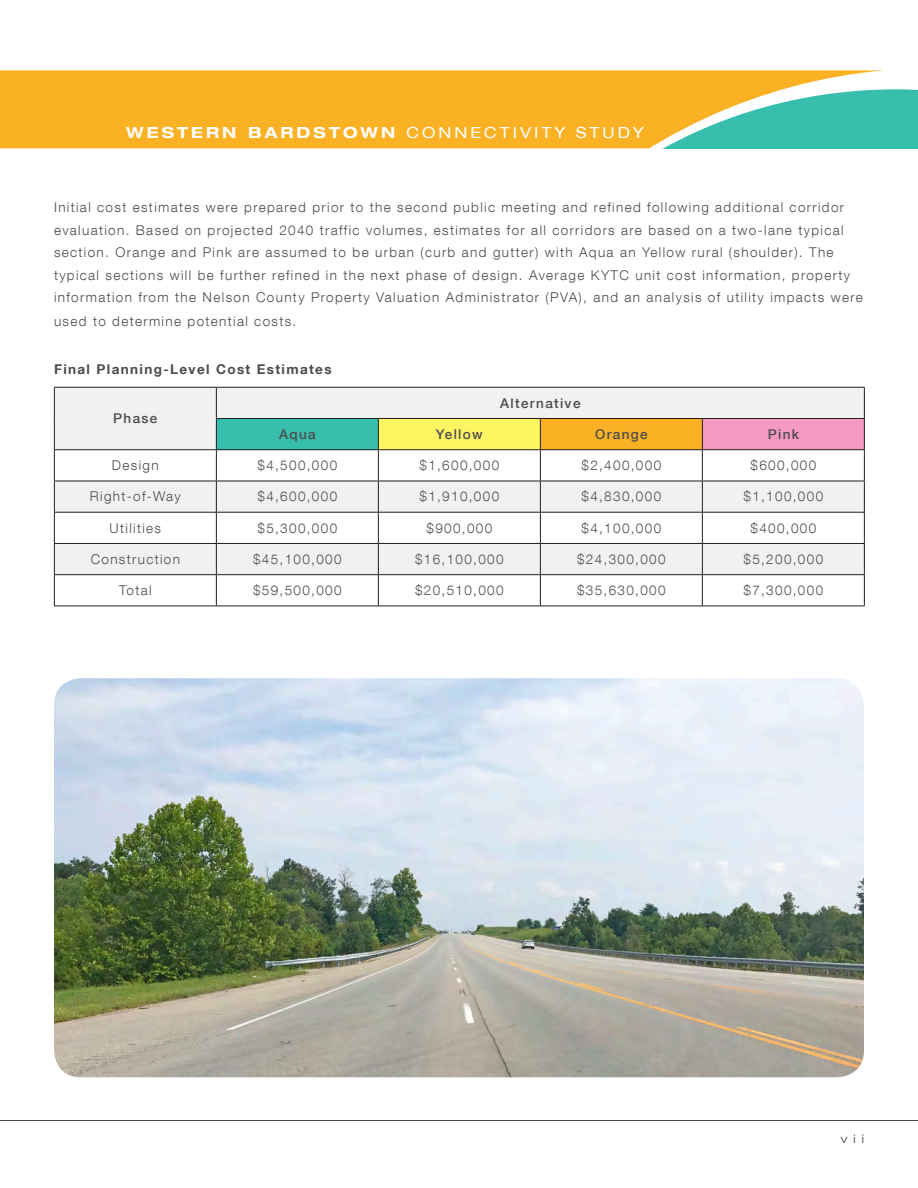
<style>
.page{position:relative;width:918px;height:1188px;background:#fff}
.page>*{position:absolute;margin:0;border:0;box-sizing:border-box;transform-origin:0 0}
.t1{font:expanded 15.3px "Helvetica Neue LT Com";letter-spacing:.2em;color:#fff}
.Body{font:300 13.5px/22.5px "Helvetica Neue LT Com";letter-spacing:.1em;color:#4b4c4d}
.Body-2{font:500 13.5px "Helvetica Neue LT Com";letter-spacing:.1em;color:#4b4c4d}
.Figure{font:700 13.5px "Helvetica Neue LT Com";letter-spacing:.1em;color:#4b4c4d}
.t2{font:300 expanded 12px "Helvetica Neue LT Com";color:#4b4c4d}
.s1{font-weight:700}
</style>
<div class="page">
<hr style="left:0;top:1120px;width:918px;height:1px;background:#4b4c4d">
<div style="left:0;top:70px;width:588px;height:78px;background:#fbb124"></div>
<svg style="left:588px;top:70px;width:330px;height:78px;background:#adc179"></svg>
<svg style="left:55px;top:388px;width:809px;height:186px;fill:#f0f1f0"></svg>
<div style="left:216px;top:419px;width:162px;height:31px;background:#38beac"></div>
<div style="left:378px;top:419px;width:162px;height:31px;background:#fff461"></div>
<div style="left:540px;top:419px;width:162px;height:31px;background:#fbb124"></div>
<div style="left:702px;top:419px;width:162px;height:31px;background:#f499c2"></div>
<hr style="left:54px;top:387px;width:162px;height:1px;background:#231f20">
<hr style="left:54px;top:388px;width:1px;height:31px;background:#231f20">
<hr style="left:54px;top:419px;width:1px;height:30px;background:#231f20">
<hr style="left:216px;top:387px;width:162px;height:1px;background:#231f20">
<hr style="left:216px;top:388px;width:1px;height:30px;background:#231f20">
<hr style="left:378px;top:387px;width:162px;height:1px;background:#231f20">
<hr style="left:540px;top:387px;width:162px;height:1px;background:#231f20">
<hr style="left:702px;top:387px;width:163px;height:1px;background:#231f20">
<hr style="left:864px;top:388px;width:1px;height:30px;background:#231f20">
<hr style="left:216px;top:418px;width:162px;height:1px;background:#231f20">
<hr style="left:216px;top:419px;width:1px;height:30px;background:#231f20">
<hr style="left:378px;top:418px;width:162px;height:1px;background:#231f20">
<hr style="left:378px;top:419px;width:1px;height:30px;background:#231f20">
<hr style="left:540px;top:418px;width:162px;height:1px;background:#231f20">
<hr style="left:540px;top:419px;width:1px;height:30px;background:#231f20">
<hr style="left:702px;top:418px;width:163px;height:1px;background:#231f20">
<hr style="left:702px;top:419px;width:1px;height:30px;background:#231f20">
<hr style="left:864px;top:419px;width:1px;height:30px;background:#231f20">
<hr style="left:54px;top:449px;width:162px;height:1px;background:#231f20">
<hr style="left:54px;top:450px;width:1px;height:31px;background:#231f20">
<hr style="left:216px;top:449px;width:162px;height:1px;background:#231f20">
<hr style="left:216px;top:450px;width:1px;height:31px;background:#231f20">
<hr style="left:378px;top:449px;width:162px;height:1px;background:#231f20">
<hr style="left:378px;top:450px;width:1px;height:31px;background:#231f20">
<hr style="left:540px;top:449px;width:162px;height:1px;background:#231f20">
<hr style="left:540px;top:450px;width:1px;height:31px;background:#231f20">
<hr style="left:702px;top:449px;width:163px;height:1px;background:#231f20">
<hr style="left:702px;top:450px;width:1px;height:31px;background:#231f20">
<hr style="left:864px;top:450px;width:1px;height:31px;background:#231f20">
<hr style="left:54px;top:481px;width:162px;height:1px;background:#231f20">
<hr style="left:54px;top:481px;width:1px;height:31px;background:#231f20">
<hr style="left:216px;top:481px;width:162px;height:1px;background:#231f20">
<hr style="left:216px;top:481px;width:1px;height:31px;background:#231f20">
<hr style="left:378px;top:481px;width:162px;height:1px;background:#231f20">
<hr style="left:378px;top:481px;width:1px;height:31px;background:#231f20">
<hr style="left:540px;top:481px;width:162px;height:1px;background:#231f20">
<hr style="left:540px;top:481px;width:1px;height:31px;background:#231f20">
<hr style="left:702px;top:481px;width:163px;height:1px;background:#231f20">
<hr style="left:702px;top:481px;width:1px;height:31px;background:#231f20">
<hr style="left:864px;top:481px;width:1px;height:31px;background:#231f20">
<hr style="left:54px;top:512px;width:162px;height:1px;background:#231f20">
<hr style="left:54px;top:513px;width:1px;height:30px;background:#231f20">
<hr style="left:216px;top:512px;width:162px;height:1px;background:#231f20">
<hr style="left:216px;top:513px;width:1px;height:30px;background:#231f20">
<hr style="left:378px;top:512px;width:162px;height:1px;background:#231f20">
<hr style="left:378px;top:513px;width:1px;height:30px;background:#231f20">
<hr style="left:540px;top:512px;width:162px;height:1px;background:#231f20">
<hr style="left:540px;top:513px;width:1px;height:30px;background:#231f20">
<hr style="left:702px;top:512px;width:163px;height:1px;background:#231f20">
<hr style="left:702px;top:513px;width:1px;height:30px;background:#231f20">
<hr style="left:864px;top:513px;width:1px;height:30px;background:#231f20">
<hr style="left:54px;top:543px;width:162px;height:1px;background:#231f20">
<hr style="left:54px;top:544px;width:1px;height:30px;background:#231f20">
<hr style="left:216px;top:543px;width:162px;height:1px;background:#231f20">
<hr style="left:216px;top:544px;width:1px;height:30px;background:#231f20">
<hr style="left:378px;top:543px;width:162px;height:1px;background:#231f20">
<hr style="left:378px;top:544px;width:1px;height:30px;background:#231f20">
<hr style="left:540px;top:543px;width:162px;height:1px;background:#231f20">
<hr style="left:540px;top:544px;width:1px;height:30px;background:#231f20">
<hr style="left:702px;top:543px;width:163px;height:1px;background:#231f20">
<hr style="left:702px;top:544px;width:1px;height:30px;background:#231f20">
<hr style="left:864px;top:544px;width:1px;height:30px;background:#231f20">
<hr style="left:54px;top:574px;width:162px;height:1px;background:#231f20">
<hr style="left:54px;top:575px;width:1px;height:31px;background:#231f20">
<hr style="left:216px;top:574px;width:162px;height:1px;background:#231f20">
<hr style="left:216px;top:575px;width:1px;height:31px;background:#231f20">
<hr style="left:378px;top:574px;width:162px;height:1px;background:#231f20">
<hr style="left:378px;top:575px;width:1px;height:31px;background:#231f20">
<hr style="left:540px;top:574px;width:162px;height:1px;background:#231f20">
<hr style="left:540px;top:575px;width:1px;height:31px;background:#231f20">
<hr style="left:702px;top:574px;width:163px;height:1px;background:#231f20">
<hr style="left:702px;top:575px;width:1px;height:31px;background:#231f20">
<hr style="left:864px;top:575px;width:1px;height:31px;background:#231f20">
<hr style="left:54px;top:606px;width:162px;height:1px;background:#231f20">
<hr style="left:216px;top:606px;width:162px;height:1px;background:#231f20">
<hr style="left:378px;top:606px;width:162px;height:1px;background:#231f20">
<hr style="left:540px;top:606px;width:162px;height:1px;background:#231f20">
<hr style="left:702px;top:606px;width:163px;height:1px;background:#231f20">
<img style="left:54px;top:678px;width:810px;height:399px">
<p class="t1" style="left:126px;top:123px;width:519px"><span class="s1">WESTERN BARDSTOWN</span> CONNECTIVITY STUDY</p>
<p class="Body" style="left:54px;top:196px;width:810px">Initial cost estimates were prepared prior to the second public meeting and refined following additional corridor evaluation. Based on projected 2040 traffic volumes, estimates for all corridors are based on a two-lane typical section. Orange and Pink are assumed to be urban (curb and gutter) with Aqua an Yellow rural (shoulder). The typical sections will be further refined in the next phase of design. Average KYTC unit cost information, property information from the Nelson County Property Valuation Administrator (PVA), and an analysis of utility impacts were</p>
<p class="Body" style="left:54px;top:310px;width:244px">used to determine potential costs.</p>
<p class="Figure" style="left:54px;top:361px;width:279px">Final Planning-Level Cost Estimates</p>
<p class="Body-2" style="left:113px;top:410px;width:46px">Phase</p>
<p class="Body-2" style="left:500px;top:395px;width:82px">Alternative</p>
<p class="Body-2" style="left:279px;top:426px;width:38px">Aqua</p>
<p class="Body-2" style="left:436px;top:426px;width:48px">Yellow</p>
<p class="Body-2" style="left:595px;top:426px;width:54px">Orange</p>
<p class="Body-2" style="left:768px;top:426px;width:33px">Pink</p>
<p class="Body" style="left:112px;top:454px;width:48px">Design</p>
<p class="Body" style="left:258px;top:454px;width:81px">$4,500,000</p>
<p class="Body" style="left:420px;top:454px;width:81px">$1,600,000</p>
<p class="Body" style="left:582px;top:454px;width:81px">$2,400,000</p>
<p class="Body" style="left:750px;top:454px;width:67px">$600,000</p>
<p class="Body" style="left:90px;top:485px;width:93px">Right-of-Way</p>
<p class="Body" style="left:258px;top:485px;width:81px">$4,600,000</p>
<p class="Body" style="left:420px;top:485px;width:81px">$1,910,000</p>
<p class="Body" style="left:582px;top:485px;width:81px">$4,830,000</p>
<p class="Body" style="left:744px;top:485px;width:81px">$1,100,000</p>
<p class="Body" style="left:110px;top:516px;width:53px">Utilities</p>
<p class="Body" style="left:258px;top:516px;width:81px">$5,300,000</p>
<p class="Body" style="left:426px;top:516px;width:67px">$900,000</p>
<p class="Body" style="left:582px;top:516px;width:81px">$4,100,000</p>
<p class="Body" style="left:750px;top:516px;width:67px">$400,000</p>
<p class="Body" style="left:91px;top:548px;width:91px">Construction</p>
<p class="Body" style="left:253px;top:548px;width:90px">$45,100,000</p>
<p class="Body" style="left:415px;top:548px;width:90px">$16,100,000</p>
<p class="Body" style="left:577px;top:548px;width:90px">$24,300,000</p>
<p class="Body" style="left:744px;top:548px;width:81px">$5,200,000</p>
<p class="Body" style="left:119px;top:579px;width:34px">Total</p>
<p class="Body" style="left:253px;top:579px;width:90px">$59,500,000</p>
<p class="Body" style="left:415px;top:579px;width:90px">$20,510,000</p>
<p class="Body" style="left:577px;top:579px;width:90px">$35,630,000</p>
<p class="Body" style="left:744px;top:579px;width:81px">$7,300,000</p>
<p class="t2" style="left:841px;top:1132px;width:25px">vii</p>
</div>
